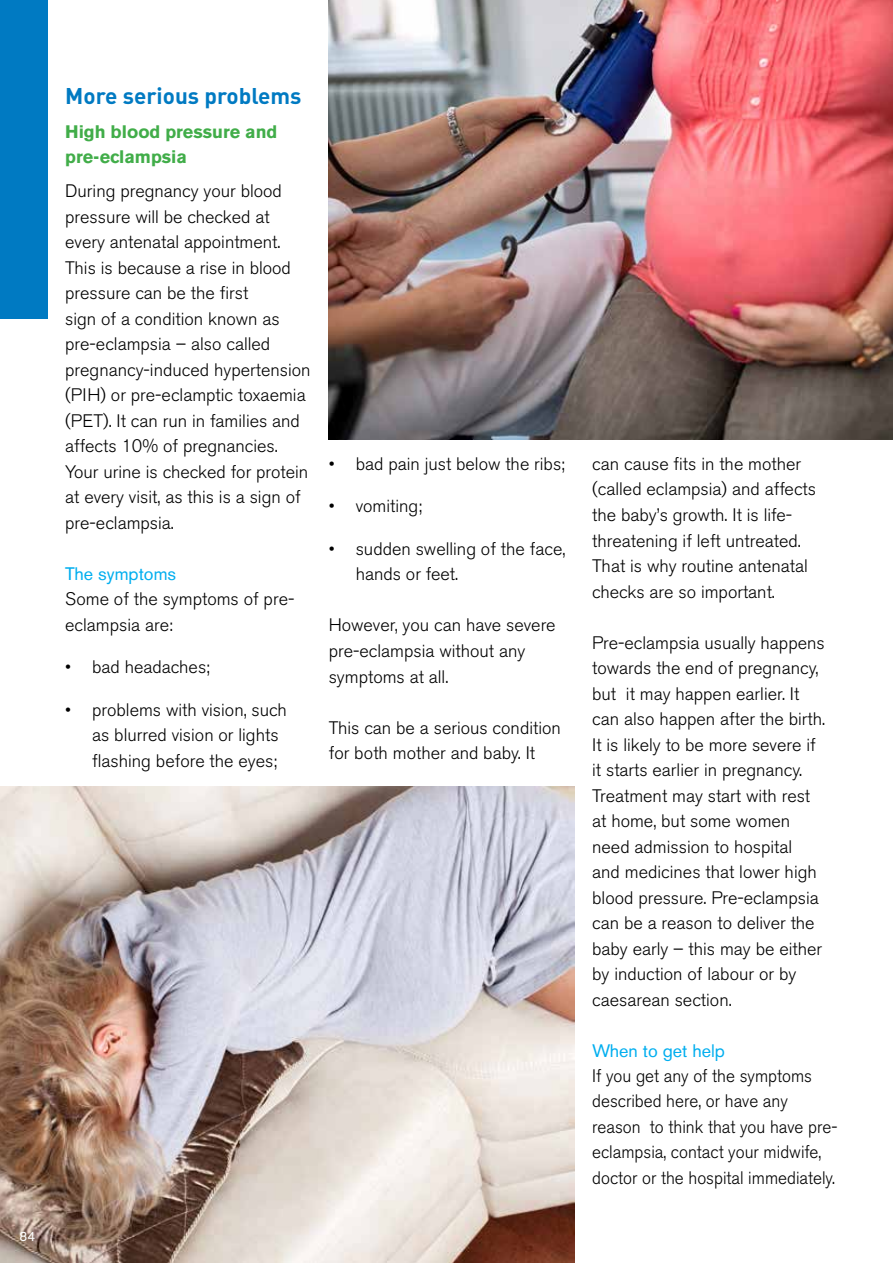
<style>
.page{position:relative;width:893px;height:1263px;background:#fff}
.page>*{position:absolute;margin:0;border:0;box-sizing:border-box;transform-origin:0 0}
.t1{font:22.5px "DIN Bold Alternate";color:#007ac2}
.t2{font:300 18px/25.5px "Akzidenz Grotesk BE";color:#000}
.t3{font:300 18px/25.5px "Akzidenz Grotesk BE";color:#000;scale:.95 1}
.t4{font:700 18px/25.5px "Akzidenz Grotesk BE";color:#41ad49}
.t5{font:18px "Akzidenz Grotesk BE";color:#00aeef}
.t6{font:13.5px "Akzidenz Grotesk BE";color:#fff}
</style>
<div class="page">
<div style="left:0;top:0;width:48px;height:319px;background:#007ac2"></div>
<img style="left:329px;top:0;width:564px;height:439px">
<img style="left:0;top:787px;width:574px;height:476px">
<p class="t6" style="left:19px;top:1229px;width:18px">84</p>
<p class="t1" style="left:65px;top:81px;width:238px">More serious problems</p>
<p class="t4" style="left:65px;top:119px;width:214px">High blood pressure and pre-eclampsia</p>
<p class="t2" style="left:65px;top:179px;width:247px">During pregnancy your blood pressure will be checked at every antenatal appointment.<br>This is because a rise in blood pressure can be the first<br>sign of a condition known as pre-eclampsia – also called pregnancy-induced hypertension (PIH) or pre-eclamptic toxaemia (PET). It can run in families and affects 10% of pregnancies.<br>Your urine is checked for protein at every visit, as this is a sign of pre-eclampsia.</p>
<p class="t5" style="left:65px;top:563px;width:113px">The symptoms</p>
<p class="t2" style="left:65px;top:587px;width:231px">Some of the symptoms of pre&shy;eclampsia are:</p>
<p class="t2" style="left:65px;top:655px;width:146px">• bad headaches;</p>
<p class="t2" style="left:92px;top:697px;width:196px;text-indent:-27px">• problems with vision, such as blurred vision or lights flashing before the eyes;</p>
<p class="t2" style="left:329px;top:451px;width:238px">• bad pain just below the ribs;</p>
<p class="t2" style="left:329px;top:494px;width:95px">• vomiting;</p>
<p class="t2" style="left:356px;top:536px;width:211px;text-indent:-27px">• sudden swelling of the face, hands or feet.</p>
<p class="t2" style="left:329px;top:613px;width:228px">However, you can have severe pre-eclampsia without any symptoms at all.</p>
<p class="t2" style="left:329px;top:715px;width:234px">This can be a serious condition for both mother and baby. It</p>
<p class="t2" style="left:592px;top:451px;width:225px">can cause fits in the mother (called eclampsia) and affects the baby’s growth. It is life&shy;threatening if left untreated.<br>That is why routine antenatal checks are so important.</p>
<p class="t2" style="left:592px;top:630px;width:234px">Pre-eclampsia usually happens towards the end of pregnancy, but it may happen earlier. It can also happen after the birth.<br>It is likely to be more severe if it starts earlier in pregnancy.<br>Treatment may start with rest at home, but some women need admission to hospital<br>and medicines that lower high blood pressure. Pre-eclampsia can be a reason to deliver the baby early – this may be either by induction of labour or by caesarean section.</p>
<p class="t5" style="left:592px;top:1040px;width:134px">When to get help</p>
<p class="t3" style="left:592px;top:1063px;width:260px">If you get any of the symptoms described here, or have any reason to think that you have pre&shy;eclampsia, contact your midwife, doctor or the hospital immediately.</p>
</div>
